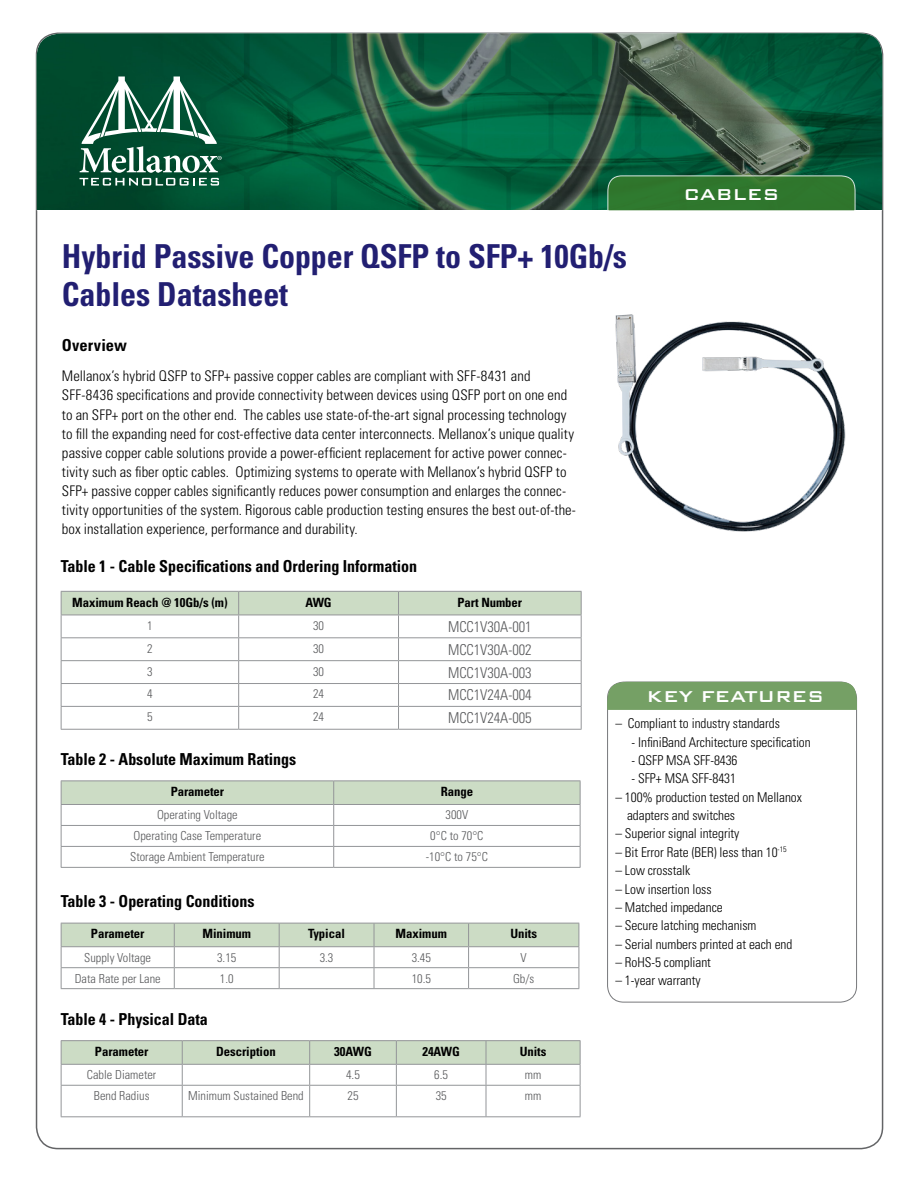
<style>
.page{position:relative;width:918px;height:1188px;background:#fff}
.page>*{position:absolute;margin:0;border:0;box-sizing:border-box;transform-origin:0 0}
.t1{font:700 condensed 33px/37.5px "Univers LT Std";letter-spacing:-.005em;color:#221f72}
.t2{font:500 21px "Bank Gothic BT";letter-spacing:-.01em;color:#fff}
.t3{font:700 condensed 16.5px "Univers LT Std";letter-spacing:-.005em;color:#000}
.t4{font:300 condensed 15px "Univers LT Std";letter-spacing:-.005em;color:#58595b}
.t5{font:300 condensed 14.7px/19.2px "Univers LT Std";letter-spacing:.005em;color:#000}
.t6{font:300 condensed 13.5px/18.3px "Univers LT Std";letter-spacing:-.005em;color:#000}
.t7{font:700 condensed 12.75px "Univers LT Std";letter-spacing:-.005em;color:#000}
.t8{font:300 condensed 12.3px "Univers LT Std";color:#58595b}
</style>
<div class="page">
<img style="left:37px;top:33px;width:845px;height:177px">
<svg style="left:607px;top:175px;width:249px;height:36px;background:#387c37"></svg>
<svg style="left:80px;top:77px;width:142px;height:109px"></svg>
<hr style="left:61px;top:729px;width:178px;height:1px;background:#939598">
<hr style="left:239px;top:729px;width:160px;height:1px;background:#939598">
<hr style="left:399px;top:729px;width:183px;height:1px;background:#939598">
<svg style="left:61px;top:591px;width:521px;height:138px"></svg>
<hr style="left:61px;top:615px;width:178px;height:1px;background:#939598">
<hr style="left:239px;top:615px;width:160px;height:1px;background:#939598">
<hr style="left:399px;top:615px;width:183px;height:1px;background:#939598">
<hr style="left:61px;top:867px;width:273px;height:1px;background:#939598">
<hr style="left:334px;top:867px;width:246px;height:1px;background:#939598">
<hr style="left:61px;top:780px;width:273px;height:1px;background:#939598">
<hr style="left:334px;top:780px;width:246px;height:1px;background:#939598">
<svg style="left:61px;top:781px;width:520px;height:86px"></svg>
<hr style="left:61px;top:804px;width:273px;height:1px;background:#939598">
<hr style="left:334px;top:804px;width:246px;height:1px;background:#939598">
<hr style="left:61px;top:988px;width:113px;height:1px;background:#939598">
<hr style="left:174px;top:988px;width:105px;height:1px;background:#939598">
<hr style="left:279px;top:988px;width:95px;height:1px;background:#939598">
<hr style="left:374px;top:988px;width:95px;height:1px;background:#939598">
<hr style="left:469px;top:988px;width:110px;height:1px;background:#939598">
<svg style="left:61px;top:923px;width:519px;height:65px"></svg>
<hr style="left:61px;top:946px;width:113px;height:1px;background:#939598">
<hr style="left:174px;top:946px;width:105px;height:1px;background:#939598">
<hr style="left:279px;top:946px;width:95px;height:1px;background:#939598">
<hr style="left:374px;top:946px;width:95px;height:1px;background:#939598">
<hr style="left:469px;top:946px;width:110px;height:1px;background:#939598">
<img style="left:615px;top:314px;width:231px;height:218px">
<hr style="left:61px;top:1085px;width:121px;height:1px;background:#939598">
<hr style="left:61px;top:1086px;width:1px;height:30px;background:#939598">
<hr style="left:182px;top:1085px;width:128px;height:1px;background:#939598">
<hr style="left:182px;top:1086px;width:1px;height:30px;background:#939598">
<hr style="left:310px;top:1085px;width:86px;height:1px;background:#939598">
<hr style="left:309px;top:1086px;width:1px;height:30px;background:#939598">
<hr style="left:396px;top:1085px;width:90px;height:1px;background:#939598">
<hr style="left:396px;top:1086px;width:1px;height:30px;background:#939598">
<hr style="left:486px;top:1085px;width:94px;height:1px;background:#939598">
<hr style="left:486px;top:1086px;width:1px;height:30px;background:#939598">
<hr style="left:580px;top:1086px;width:1px;height:30px;background:#939598">
<hr style="left:61px;top:1116px;width:121px;height:1px;background:#939598">
<hr style="left:182px;top:1116px;width:128px;height:1px;background:#939598">
<hr style="left:310px;top:1116px;width:86px;height:1px;background:#939598">
<hr style="left:396px;top:1116px;width:90px;height:1px;background:#939598">
<hr style="left:486px;top:1116px;width:94px;height:1px;background:#939598">
<hr style="left:61px;top:1040px;width:121px;height:1px;background:#939598">
<hr style="left:182px;top:1040px;width:128px;height:1px;background:#939598">
<hr style="left:310px;top:1040px;width:86px;height:1px;background:#939598">
<hr style="left:396px;top:1040px;width:90px;height:1px;background:#939598">
<hr style="left:486px;top:1040px;width:94px;height:1px;background:#939598">
<svg style="left:61px;top:1041px;width:520px;height:44px"></svg>
<hr style="left:61px;top:1064px;width:121px;height:1px;background:#939598">
<hr style="left:182px;top:1064px;width:128px;height:1px;background:#939598">
<hr style="left:310px;top:1064px;width:86px;height:1px;background:#939598">
<hr style="left:396px;top:1064px;width:90px;height:1px;background:#939598">
<hr style="left:486px;top:1064px;width:94px;height:1px;background:#939598">
<div style="left:607px;top:682px;width:250px;height:28px;background:#75a065"></div>
<h1 class="t1" style="left:62px;top:238px;width:567px">Hybrid Passive Copper QSFP to SFP+ 10Gb/s<br>Cables Datasheet</h1>
<p class="t3" style="left:62px;top:335px;width:67px">Overview</p>
<p class="t5" style="left:62px;top:366px;width:516px">Mellanox’s hybrid QSFP to SFP+ passive copper cables are compliant with SFF-8431 and SFF-8436 specifications and provide connectivity between devices using QSFP port on one end to an SFP+ port on the other end. The cables use state-of-the-art signal processing technology to fill the expanding need for cost-effective data center interconnects. Mellanox’s unique quality passive copper cable solutions provide a power-efficient replacement for active power connec&shy;tivity such as fiber optic cables. Optimizing systems to operate with Mellanox’s hybrid QSFP to SFP+ passive copper cables significantly reduces power consumption and enlarges the connec&shy;tivity opportunities of the system. Rigorous cable production testing ensures the best out-of-the&shy;box installation experience, performance and durability.</p>
<p class="t3" style="left:61px;top:556px;width:358px">Table 1 - Cable Specifications and Ordering Information</p>
<h2 class="t2" style="left:683px;top:183px;width:98px">CABLES</h2>
<p class="t7" style="left:72px;top:594px;width:157px">Maximum Reach @ 10Gb/s (m)</p>
<p class="t7" style="left:305px;top:594px;width:28px">AWG</p>
<p class="t7" style="left:458px;top:594px;width:66px">Part Number</p>
<p class="t8" style="left:147px;top:618px;width:7px">1</p>
<p class="t8" style="left:313px;top:618px;width:12px">30</p>
<p class="t4" style="left:448px;top:618px;width:85px">MCC1V30A-001</p>
<p class="t8" style="left:147px;top:641px;width:7px">2</p>
<p class="t8" style="left:313px;top:641px;width:12px">30</p>
<p class="t4" style="left:448px;top:640px;width:85px">MCC1V30A-002</p>
<p class="t8" style="left:147px;top:664px;width:7px">3</p>
<p class="t8" style="left:313px;top:664px;width:12px">30</p>
<p class="t4" style="left:448px;top:663px;width:85px">MCC1V30A-003</p>
<p class="t8" style="left:147px;top:687px;width:7px">4</p>
<p class="t8" style="left:313px;top:687px;width:12px">24</p>
<p class="t4" style="left:448px;top:686px;width:85px">MCC1V24A-004</p>
<p class="t8" style="left:147px;top:710px;width:7px">5</p>
<p class="t8" style="left:313px;top:710px;width:12px">24</p>
<p class="t4" style="left:448px;top:709px;width:85px">MCC1V24A-005</p>
<p class="t3" style="left:61px;top:749px;width:237px">Table 2 - Absolute Maximum Ratings</p>
<p class="t7" style="left:171px;top:784px;width:55px">Parameter</p>
<p class="t7" style="left:441px;top:784px;width:34px">Range</p>
<p class="t8" style="left:157px;top:808px;width:82px">Operating Voltage</p>
<p class="t8" style="left:446px;top:808px;width:24px">300V</p>
<p class="t8" style="left:134px;top:829px;width:129px">Operating Case Temperature</p>
<p class="t8" style="left:430px;top:829px;width:55px">0°C to 70°C</p>
<p class="t8" style="left:130px;top:850px;width:136px">Storage Ambient Temperature</p>
<p class="t8" style="left:426px;top:850px;width:64px">-10°C to 75°C</p>
<p class="t3" style="left:61px;top:891px;width:195px">Table 3 - Operating Conditions</p>
<p class="t7" style="left:91px;top:926px;width:55px">Parameter</p>
<p class="t7" style="left:202px;top:926px;width:50px">Minimum</p>
<p class="t7" style="left:308px;top:926px;width:38px">Typical</p>
<p class="t7" style="left:396px;top:926px;width:53px">Maximum</p>
<p class="t7" style="left:510px;top:926px;width:28px">Units</p>
<p class="t8" style="left:84px;top:950px;width:68px">Supply Voltage</p>
<p class="t8" style="left:217px;top:950px;width:21px">3.15</p>
<p class="t8" style="left:320px;top:950px;width:15px">3.3</p>
<p class="t8" style="left:412px;top:950px;width:21px">3.45</p>
<p class="t8" style="left:521px;top:950px;width:8px">V</p>
<p class="t8" style="left:75px;top:971px;width:87px">Data Rate per Lane</p>
<p class="t8" style="left:220px;top:971px;width:15px">1.0</p>
<p class="t8" style="left:412px;top:971px;width:21px">10.5</p>
<p class="t8" style="left:513px;top:971px;width:23px">Gb/s</p>
<p class="t3" style="left:61px;top:1009px;width:149px">Table 4 - Physical Data</p>
<p class="t7" style="left:95px;top:1044px;width:55px">Parameter</p>
<p class="t7" style="left:216px;top:1044px;width:61px">Description</p>
<p class="t7" style="left:334px;top:1044px;width:39px">30AWG</p>
<p class="t7" style="left:422px;top:1044px;width:39px">24AWG</p>
<p class="t7" style="left:520px;top:1044px;width:28px">Units</p>
<p class="t8" style="left:87px;top:1068px;width:71px">Cable Diameter</p>
<p class="t8" style="left:346px;top:1068px;width:15px">4.5</p>
<p class="t8" style="left:434px;top:1068px;width:15px">6.5</p>
<p class="t8" style="left:525px;top:1068px;width:18px">mm</p>
<p class="t8" style="left:94px;top:1089px;width:57px">Bend Radius</p>
<p class="t8" style="left:188px;top:1089px;width:117px">Minimum Sustained Bend</p>
<p class="t8" style="left:348px;top:1089px;width:12px">25</p>
<p class="t8" style="left:436px;top:1089px;width:12px">35</p>
<p class="t8" style="left:525px;top:1089px;width:18px">mm</p>
<h2 class="t2" style="left:647px;top:685px;width:179px">KEY FEATURES</h2>
<p class="t6" style="left:615px;top:714px;width:166px">– Compliant to industry standards</p>
<p class="t6" style="left:632px;top:733px;width:181px">- InfiniBand Architecture specification</p>
<p class="t6" style="left:632px;top:751px;width:107px">- QSFP MSA SFF-8436</p>
<p class="t6" style="left:632px;top:769px;width:106px">- SFP+ MSA SFF-8431</p>
<p class="t6" style="left:627px;top:788px;width:176px;text-indent:-12px">– 100% production tested on Mellanox adapters and switches</p>
<p class="t6" style="left:615px;top:825px;width:126px">– Superior signal integrity</p>
<p class="t6" style="left:615px;top:843px;width:173px">– Bit Error Rate (BER) less than 10<sup>-15</sup></p>
<p class="t6" style="left:615px;top:861px;width:76px">– Low crosstalk</p>
<p class="t6" style="left:615px;top:880px;width:98px">– Low insertion loss</p>
<p class="t6" style="left:615px;top:898px;width:109px">– Matched impedance</p>
<p class="t6" style="left:615px;top:916px;width:143px">– Secure latching mechanism</p>
<p class="t6" style="left:615px;top:935px;width:178px">– Serial numbers printed at each end</p>
<p class="t6" style="left:615px;top:953px;width:97px">– RoHS-5 compliant</p>
<p class="t6" style="left:615px;top:972px;width:87px">– 1-year warranty</p>
</div>
